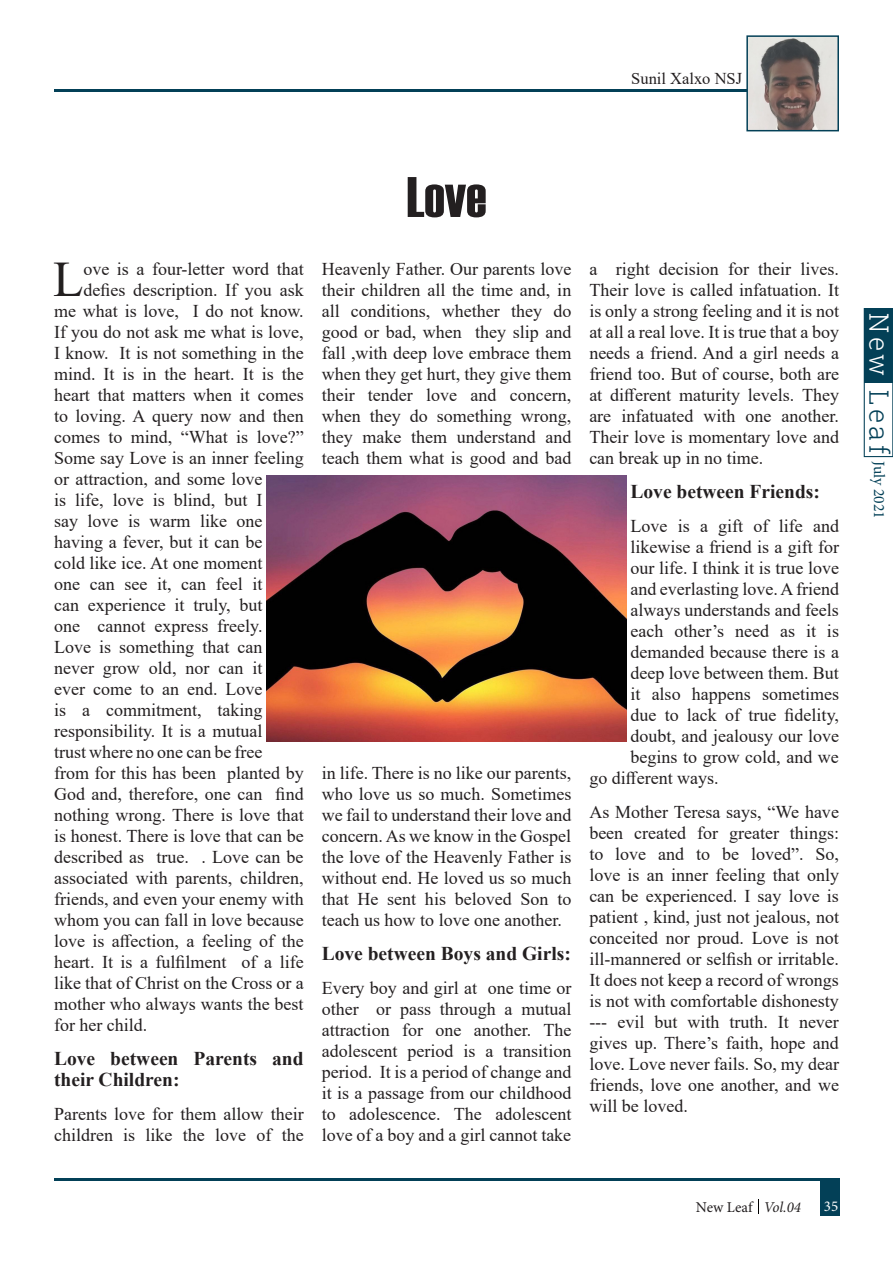
<style>
.page{position:relative;width:893px;height:1263px;background:#fff}
.page>*{position:absolute;margin:0;border:0;box-sizing:border-box;transform-origin:0 0}
.Main_Heading{font:57px "Haettenschweiler";color:#231f20}
.Body_text{font:49.65px "Times New Roman";color:#231f20}
.t1{font:300 26.7px "Roboto Slab";letter-spacing:.13em;color:#034057}
.sub_Heading{font:700 19.5px/21px "Times New Roman";color:#231f20}
.Body_text-2{font:18px/21px "Times New Roman";color:#231f20;text-align:justify}
.author_name{font:16.5px "Times New Roman";color:#231f20}
.t2{font:15.6px "Minion Pro";color:#034057}
.t3{font:15px "Minion Pro";letter-spacing:.005em;color:#231f20}
.t4{font:15px "Minion Pro";color:#fff}
.s1{font-style:italic}
.s2{color:#fff}
</style>
<div class="page">
<img style="left:267px;top:475px;width:359px;height:266px">
<hr style="left:54px;top:1178px;width:785px;height:3px;background:#034057">
<div style="left:820px;top:1178px;width:19px;height:37px;background:#034057"></div>
<svg style="left:758px;top:1199px;width:1px;height:14px"></svg>
<hr style="left:54px;top:89px;width:785px;height:3px;background:#034057">
<div style="left:864px;top:308px;width:29px;height:75px;background:#034057"></div>
<div style="left:864px;top:308px;width:29px;height:149px;border:1px solid #034057"></div>
<img style="left:749px;top:38px;width:87px;height:90px">
<div style="left:746px;top:35px;width:93px;height:96px;border:2px solid #034057"></div>
<p class="author_name" style="left:631px;top:67px;width:112px">Sunil Xalxo NSJ</p>
<p class="Main_Heading" style="left:407px;top:158px;width:81px">Love</p>
<p class="Body_text" style="left:53px;top:245px;width:32px">L</p>
<p class="Body_text-2" style="left:83px;top:258px;width:222px">ove is a four-letter word that</p>
<p class="Body_text-2" style="left:83px;top:279px;width:222px">defies description. If you ask</p>
<p class="Body_text-2" style="left:54px;top:300px;width:251px">me what is love, I do not know.</p>
<p class="Body_text-2" style="left:54px;top:321px;width:251px">If you do not ask me what is love,</p>
<p class="Body_text-2" style="left:54px;top:342px;width:251px">I know. It is not something in the</p>
<p class="Body_text-2" style="left:54px;top:363px;width:251px">mind. It is in the heart. It is the</p>
<p class="Body_text-2" style="left:54px;top:384px;width:251px">heart that matters when it comes</p>
<p class="Body_text-2" style="left:54px;top:405px;width:251px">to loving. A query now and then</p>
<p class="Body_text-2" style="left:54px;top:426px;width:251px">comes to mind, “What is love?”</p>
<p class="Body_text-2" style="left:54px;top:447px;width:251px">Some say Love is an inner feeling</p>
<p class="Body_text-2" style="left:54px;top:468px;width:210px">or attraction, and some love</p>
<p class="Body_text-2" style="left:54px;top:489px;width:210px">is life, love is blind, but I</p>
<p class="Body_text-2" style="left:54px;top:510px;width:210px">say love is warm like one</p>
<p class="Body_text-2" style="left:54px;top:531px;width:210px">having a fever, but it can be</p>
<p class="Body_text-2" style="left:54px;top:552px;width:210px">cold like ice. At one moment</p>
<p class="Body_text-2" style="left:54px;top:573px;width:210px">one can see it, can feel it</p>
<p class="Body_text-2" style="left:54px;top:594px;width:210px">can experience it truly, but</p>
<p class="Body_text-2" style="left:54px;top:615px;width:210px">one cannot express freely.</p>
<p class="Body_text-2" style="left:54px;top:636px;width:210px">Love is something that can</p>
<p class="Body_text-2" style="left:54px;top:657px;width:210px">never grow old, nor can it</p>
<p class="Body_text-2" style="left:54px;top:678px;width:210px">ever come to an end. Love</p>
<p class="Body_text-2" style="left:54px;top:699px;width:210px">is a commitment, taking</p>
<p class="Body_text-2" style="left:54px;top:720px;width:210px">responsibility. It is a mutual</p>
<p class="Body_text-2" style="left:54px;top:741px;width:210px">trust where no one can be free</p>
<p class="Body_text-2" style="left:54px;top:762px;width:251px">from for this has been planted by</p>
<p class="Body_text-2" style="left:54px;top:783px;width:251px">God and, therefore, one can find</p>
<p class="Body_text-2" style="left:54px;top:804px;width:251px">nothing wrong. There is love that</p>
<p class="Body_text-2" style="left:54px;top:825px;width:251px">is honest. There is love that can be</p>
<p class="Body_text-2" style="left:54px;top:846px;width:251px">described as true. . Love can be</p>
<p class="Body_text-2" style="left:54px;top:867px;width:251px">associated with parents, children,</p>
<p class="Body_text-2" style="left:54px;top:888px;width:251px">friends, and even your enemy with</p>
<p class="Body_text-2" style="left:54px;top:909px;width:251px">whom you can fall in love because</p>
<p class="Body_text-2" style="left:54px;top:930px;width:251px">love is affection, a feeling of the</p>
<p class="Body_text-2" style="left:54px;top:951px;width:251px">heart. It is a fulfilment of a life</p>
<p class="Body_text-2" style="left:54px;top:972px;width:251px">like that of Christ on the Cross or a</p>
<p class="Body_text-2" style="left:54px;top:993px;width:251px">mother who always wants the best</p>
<p class="Body_text-2" style="left:54px;top:1014px;width:95px">for her child.</p>
<p class="sub_Heading" style="left:54px;top:1047px;width:251px">Love between Parents and their Children:</p>
<p class="Body_text-2" style="left:54px;top:1103px;width:251px">Parents love for them allow their children is like the love of the</p>
<p class="Body_text-2" style="left:322px;top:258px;width:251px">Heavenly Father. Our parents love their children all the time and, in all conditions, whether they do good or bad, when they slip and fall ,with deep love embrace them when they get hurt, they give them their tender love and concern, when they do something wrong, they make them understand and teach them what is good and bad</p>
<p class="Body_text-2" style="left:322px;top:762px;width:251px">in life. There is no like our parents, who love us so much. Sometimes we fail to understand their love and concern. As we know in the Gospel the love of the Heavenly Father is without end. He loved us so much that He sent his beloved Son to teach us how to love one another.</p>
<p class="sub_Heading" style="left:322px;top:942px;width:251px">Love between Boys and Girls:</p>
<p class="Body_text-2" style="left:322px;top:977px;width:251px">Every boy and girl at one time or other or pass through a mutual attraction for one another. The adolescent period is a transition period. It is a period of change and it is a passage from our childhood to adolescence. The adolescent love of a boy and a girl cannot take</p>
<p class="Body_text-2" style="left:589px;top:258px;width:251px">a right decision for their lives.<br>Their love is called infatuation. It is only a strong feeling and it is not at all a real love. It is true that a boy needs a friend. And a girl needs a friend too. But of course, both are at different maturity levels. They are infatuated with one another.<br>Their love is momentary love and can break up in no time.</p>
<p class="sub_Heading" style="left:630px;top:480px;width:191px">Love between Friends:</p>
<p class="Body_text-2" style="left:630px;top:515px;width:210px">Love is a gift of life and</p>
<p class="Body_text-2" style="left:630px;top:536px;width:210px">likewise a friend is a gift for</p>
<p class="Body_text-2" style="left:630px;top:557px;width:210px">our life. I think it is true love</p>
<p class="Body_text-2" style="left:630px;top:578px;width:210px">and everlasting love. A friend</p>
<p class="Body_text-2" style="left:630px;top:599px;width:210px">always understands and feels</p>
<p class="Body_text-2" style="left:630px;top:620px;width:210px">each other’s need as it is</p>
<p class="Body_text-2" style="left:630px;top:641px;width:210px">demanded because there is a</p>
<p class="Body_text-2" style="left:630px;top:662px;width:210px">deep love between them. But</p>
<p class="Body_text-2" style="left:630px;top:683px;width:210px">it also happens sometimes</p>
<p class="Body_text-2" style="left:630px;top:704px;width:210px">due to lack of true fidelity,</p>
<p class="Body_text-2" style="left:630px;top:725px;width:210px">doubt, and jealousy our love</p>
<p class="Body_text-2" style="left:630px;top:746px;width:210px">begins to grow cold, and we</p>
<p class="Body_text-2" style="left:589px;top:767px;width:131px">go different ways.</p>
<p class="Body_text-2" style="left:589px;top:800px;width:251px">As Mother Teresa says, “We have been created for greater things: to love and to be loved”. So, love is an inner feeling that only can be experienced. I say love is patient , kind, just not jealous, not conceited nor proud. Love is not ill-mannered or selfish or irritable.<br>It does not keep a record of wrongs is not with comfortable dishonesty --- evil but with truth. It never gives up. There’s faith, hope and love. Love never fails. So, my dear friends, love one another, and we will be loved.</p>
<p class="t3" style="left:696px;top:1197px;width:107px">New Leaf <span class="s1">Vol.04</span></p>
<p class="t4" style="left:824px;top:1196px;width:16px">35</p>
<h3 class="t1" style="left:897px;top:313px;width:142px;rotate:90deg"><span class="s2">New</span> Leaf</h3>
<p class="t2" style="left:889px;top:461px;width:59px;rotate:90deg">July 2021</p>
</div>
